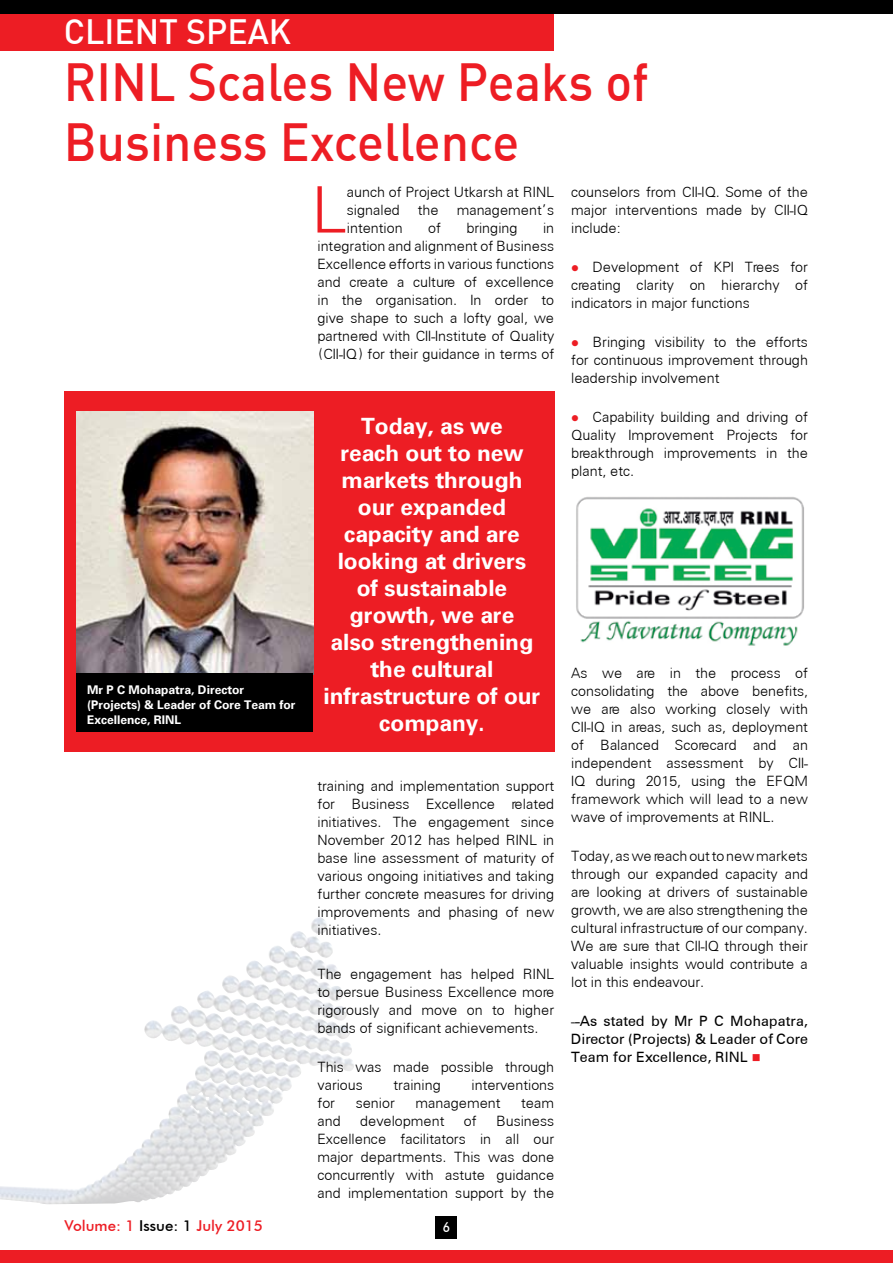
<style>
.page{position:relative;width:893px;height:1263px;background:#fff}
.page>*{position:absolute;margin:0;border:0;box-sizing:border-box;transform-origin:0 0}
.t1{font:64.05px "Light G Esans";color:#ed1d24}
.t2{font:500 52.5px/60px "DIN";color:#ed1d24;scale:.95 1}
.t3{font:500 34.5px "DIN";color:#fff}
.t4{font:700 22.5px/27px "Reg G Esans";color:#fff;text-align:center}
.t5{font:500 15px "Futura BT";color:#ed1d24}
.t6{font:14.25px/18px "Light G Esans";color:#000;text-align:justify}
.t7{font:14.25px/18px "Reg G Esans";color:#000;text-align:justify}
.t8{font:500 13.5px "Futura BT";color:#fff;scale:.9 1}
.t9{font:700 12px/15px "Reg G Esans";color:#fff}
.s1{color:#ed1d24}
.s2{font-family:"Light G Esans"}
.s3{color:#000}
</style>
<div class="page">
<div style="left:0;top:14px;width:554px;height:36px;background:#ed1d24"></div>
<div style="left:0;top:0;width:893px;height:14px;background:#000"></div>
<div style="left:0;top:1250px;width:893px;height:13px;background:#ed1d24"></div>
<div style="left:436px;top:1216px;width:21px;height:22px;background:#000"></div>
<img style="left:0;top:922px;width:342px;height:282px">
<div style="left:64px;top:391px;width:490px;height:361px;background:#ed1d24"></div>
<img style="left:77px;top:411px;width:236px;height:263px">
<div style="left:77px;top:674px;width:236px;height:58px;background:#000"></div>
<img style="left:576px;top:497px;width:228px;height:149px">
<h3 class="t3" style="left:64px;top:9px;width:229px">CLIENT SPEAK</h3>
<h2 class="t2" style="left:64px;top:50px;width:617px">RINL Scales New Peaks of<br>Business Excellence</h2>
<p class="t6" style="left:571px;top:182px;width:238px">counselors from CII-IQ. Some of the major interventions made by CII-IQ include:</p>
<p class="t6" style="left:571px;top:257px;width:238px"><span class="s1">●</span> Development of KPI Trees for creating clarity on hierarchy of indicators in major functions</p>
<p class="t6" style="left:571px;top:332px;width:238px"><span class="s1">●</span> Bringing visibility to the efforts for continuous improvement through leadership involvement</p>
<p class="t6" style="left:571px;top:408px;width:238px"><span class="s1">●</span> Capability building and driving of Quality Improvement Projects for breakthrough improvements in the plant, etc.</p>
<h1 class="t1" style="left:311px;top:169px;width:38px">L</h1>
<p class="t6" style="left:347px;top:182px;width:209px">aunch of Project Utkarsh at RINL signaled</p>
<p class="t6" style="left:418px;top:200px;width:22px">the</p>
<p class="t6" style="left:457px;top:200px;width:99px">management’s</p>
<p class="t6" style="left:347px;top:218px;width:57px">intention</p>
<p class="t6" style="left:428px;top:218px;width:14px">of</p>
<p class="t6" style="left:466px;top:218px;width:53px">bringing</p>
<p class="t6" style="left:317px;top:218px;width:238px;text-indent:226px">in integration and alignment of Business Excellence efforts in various functions and create a culture of excellence in the organisation. In order to give shape to such a lofty goal, we partnered with CII-Institute of Quality (CII-IQ) for their guidance in terms of</p>
<h3 class="t4" style="left:324px;top:412px;width:218px">Today, as we<br>reach out to new markets through our expanded capacity and are looking at drivers<br>of sustainable growth, we are<br>also strengthening the cultural infrastructure of our company.</h3>
<p class="t6" style="left:571px;top:663px;width:238px">As we are in the process of consolidating the above benefits, we are also working closely with CII-IQ in areas, such as, deployment of Balanced Scorecard and an independent assessment by CII-IQ during 2015, using the EFQM framework which will lead to a new wave of improvements at RINL.</p>
<p class="t6" style="left:571px;top:846px;width:238px">Today, as we reach out to new markets through our expanded capacity and are looking at drivers of sustainable growth, we are also strengthening the cultural infrastructure of our company.<br>We are sure that CII-IQ through their valuable insights would contribute a lot in this endeavour.</p>
<p class="t7" style="left:571px;top:1012px;width:238px"><span class="s2">-</span>-As stated by Mr P C Mohapatra, Director (Projects) &amp; Leader of Core Team for Excellence, RINL <span class="s1">■</span></p>
<p class="t9" style="left:87px;top:682px;width:210px">Mr P C Mohapatra, Director (Projects) &amp; Leader of Core Team for<br>Excellence, RINL</p>
<p class="t6" style="left:317px;top:776px;width:238px">training and implementation support for Business Excellence related initiatives. The engagement since November 2012 has helped RINL in base line assessment of maturity of various ongoing initiatives and taking further concrete measures for driving improvements and phasing of new initiatives.</p>
<p class="t6" style="left:317px;top:964px;width:238px">The engagement has helped RINL to persue Business Excellence more rigorously and move on to higher bands of significant achievements.</p>
<p class="t6" style="left:317px;top:1058px;width:238px">This was made possible through various</p>
<p class="t6" style="left:394px;top:1076px;width:49px">training</p>
<p class="t6" style="left:472px;top:1076px;width:84px">interventions</p>
<p class="t6" style="left:317px;top:1094px;width:19px">for</p>
<p class="t6" style="left:356px;top:1094px;width:41px">senior</p>
<p class="t6" style="left:415px;top:1094px;width:87px">management</p>
<p class="t6" style="left:521px;top:1094px;width:34px">team</p>
<p class="t6" style="left:317px;top:1112px;width:25px">and</p>
<p class="t6" style="left:360px;top:1112px;width:86px">development</p>
<p class="t6" style="left:464px;top:1112px;width:14px">of</p>
<p class="t6" style="left:317px;top:1112px;width:238px;text-indent:179px">Business Excellence facilitators in all our major departments. This was done concurrently with astute guidance and implementation support by the</p>
<p class="t5" style="left:65px;top:1216px;width:200px">Volume: 1 <span class="s3">Issue: 1</span> July 2015</p>
<p class="t8" style="left:443px;top:1219px;width:10px">6</p>
</div>
